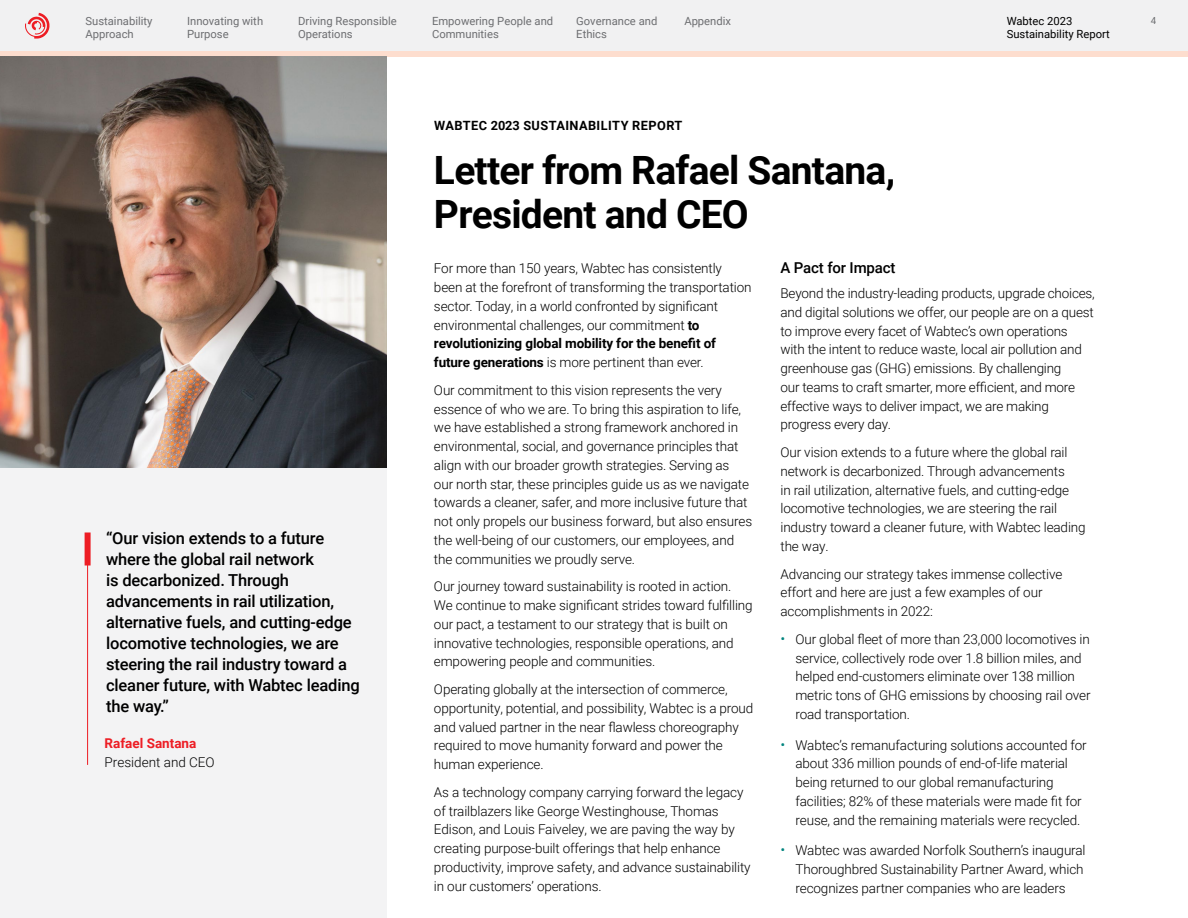
<style>
.page{position:relative;width:1188px;height:918px;background:#fff}
.page>*{position:absolute;margin:0;border:0;box-sizing:border-box;transform-origin:0 0}
.t1{font:700 39px/43.8px "Roboto";letter-spacing:-.02em;color:#000}
.t2{font:500 16.5px/21px "Roboto";letter-spacing:-.01em;color:#000}
.t3{font:500 15px "Roboto";letter-spacing:-.01em;color:#000}
.t4{font:300 13.5px/18.8px "Roboto";letter-spacing:-.01em;color:#000}
.t5{font:700 13.5px "Roboto";color:#ed1d24}
.t6{font:700 12.75px "Roboto";letter-spacing:.035em;color:#000}
.t7{font:11.25px/13.5px "Roboto";color:#6d6e71}
.t8{font:11.25px/13.5px "Roboto";color:#000}
.t9{font:9.75px "Roboto";color:#6d6e71}
.s1{font-weight:700}
.s2{font-size:15px;color:#00847e}
</style>
<div class="page">
<div style="left:0;top:0;width:1188px;height:51px;background:#f1f1f2"></div>
<svg style="left:25px;top:13px;width:25px;height:26px"></svg>
<div style="left:0;top:51px;width:1188px;height:6px;background:#fdddce"></div>
<div style="left:0;top:87px;width:387px;height:831px;background:#f1f1f2"></div>
<img style="left:0;top:57px;width:387px;height:411px">
<div style="left:85px;top:532px;width:6px;height:34px;background:#ed1d24"></div>
<hr style="left:87px;top:546px;width:1px;height:219px;background:#ed1d24">
<p class="t7" style="left:86px;top:14px;width:69px">Sustainability<br>Approach</p>
<p class="t7" style="left:187px;top:14px;width:78px">Innovating with<br>Purpose</p>
<p class="t7" style="left:298px;top:14px;width:100px">Driving Responsible<br>Operations</p>
<p class="t7" style="left:432px;top:14px;width:123px">Empowering People and<br>Communities</p>
<p class="t7" style="left:576px;top:14px;width:83px">Governance and<br>Ethics</p>
<p class="t7" style="left:684px;top:14px;width:48px">Appendix</p>
<p class="t8" style="left:1007px;top:13px;width:105px">Wabtec 2023<br>Sustainability Report</p>
<p class="t9" style="left:1151px;top:13px;width:7px">4</p>
<p class="t2" style="left:106px;top:527px;width:255px">“Our vision extends to a future where the global rail network<br>is decarbonized. Through advancements in rail utilization, alternative fuels, and cutting-edge locomotive technologies, we are steering the rail industry toward a cleaner future, with Wabtec leading the way.”</p>
<p class="t5" style="left:105px;top:733px;width:93px">Rafael Santana</p>
<p class="t4" style="left:105px;top:752px;width:112px">President and CEO</p>
<p class="t6" style="left:434px;top:117px;width:250px">WABTEC 2023 SUSTAINABILITY REPORT</p>
<h1 class="t1" style="left:434px;top:147px;width:463px">Letter from Rafael Santana,<br>President and CEO</h1>
<p class="t4" style="left:434px;top:259px;width:319px">For more than 150 years, Wabtec has consistently been at the forefront of transforming the transportation sector. Today, in a world confronted by significant environmental challenges, our commitment <span class="s1">to revolutionizing global mobility for the benefit of future generations</span> is more pertinent than ever.</p>
<p class="t4" style="left:434px;top:380px;width:320px">Our commitment to this vision represents the very essence of who we are. To bring this aspiration to life, we have established a strong framework anchored in environmental, social, and governance principles that align with our broader growth strategies. Serving as<br>our north star, these principles guide us as we navigate towards a cleaner, safer, and more inclusive future that not only propels our business forward, but also ensures the well-being of our customers, our employees, and the communities we proudly serve.</p>
<p class="t4" style="left:434px;top:577px;width:320px">Our journey toward sustainability is rooted in action.<br>We continue to make significant strides toward fulfilling our pact, a testament to our strategy that is built on innovative technologies, responsible operations, and empowering people and communities.</p>
<p class="t4" style="left:434px;top:680px;width:321px">Operating globally at the intersection of commerce, opportunity, potential, and possibility, Wabtec is a proud and valued partner in the near flawless choreography required to move humanity forward and power the human experience.</p>
<p class="t4" style="left:434px;top:782px;width:318px">As a technology company carrying forward the legacy of trailblazers like George Westinghouse, Thomas Edison, and Louis Faiveley, we are paving the way by creating purpose-built offerings that help enhance productivity, improve safety, and advance sustainability in our customers’ operations.</p>
<p class="t3" style="left:780px;top:257px;width:117px">A Pact for Impact</p>
<p class="t4" style="left:780px;top:283px;width:316px">Beyond the industry-leading products, upgrade choices, and digital solutions we offer, our people are on a quest to improve every facet of Wabtec’s own operations with the intent to reduce waste, local air pollution and greenhouse gas (GHG) emissions. By challenging<br>our teams to craft smarter, more efficient, and more effective ways to deliver impact, we are making progress every day.</p>
<p class="t4" style="left:780px;top:443px;width:307px">Our vision extends to a future where the global rail network is decarbonized. Through advancements<br>in rail utilization, alternative fuels, and cutting-edge locomotive technologies, we are steering the rail industry toward a cleaner future, with Wabtec leading the way.</p>
<p class="t4" style="left:780px;top:564px;width:283px">Advancing our strategy takes immense collective effort and here are just a few examples of our accomplishments in 2022:</p>
<p class="t4" style="left:795px;top:629px;width:297px;text-indent:-15px"><span class="s2">•</span> Our global fleet of more than 23,000 locomotives in service, collectively rode over 1.8 billion miles, and helped end-customers eliminate over 138 million metric tons of GHG emissions by choosing rail over road transportation.</p>
<p class="t4" style="left:795px;top:735px;width:293px;text-indent:-15px"><span class="s2">•</span> Wabtec’s remanufacturing solutions accounted for about 336 million pounds of end-of-life material being returned to our global remanufacturing facilities; 82% of these materials were made fit for reuse, and the remaining materials were recycled.</p>
<p class="t4" style="left:795px;top:841px;width:292px;text-indent:-15px"><span class="s2">•</span> Wabtec was awarded Norfolk Southern’s inaugural<br>Thoroughbred Sustainability Partner Award, which recognizes partner companies who are leaders</p>
</div>
